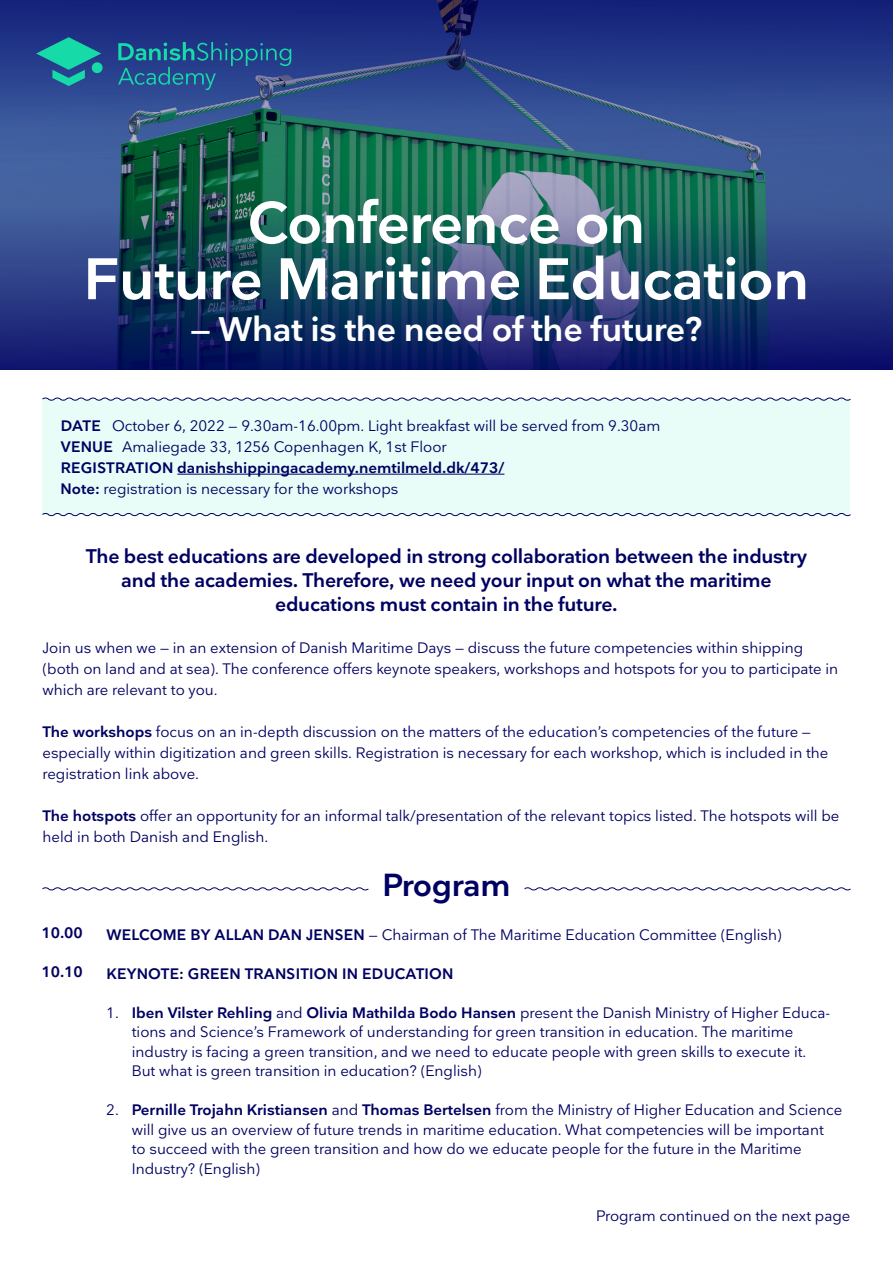
<style>
.page{position:relative;width:893px;height:1263px;background:#fff}
.page>*{position:absolute;margin:0;border:0;box-sizing:border-box;transform-origin:0 0}
.t1{font:600 57.75px "Nationale";letter-spacing:-.01em;color:#fff}
.Overskrifter{font:600 33.75px "Nationale";letter-spacing:-.01em;color:#fff}
.Overskrifter-2{font:600 31.5px "Nationale";letter-spacing:-.02em;color:#000062}
.t2{font:600 19.5px/24px "Nationale";letter-spacing:-.01em;color:#000062;text-align:center}
.t3{font:15px/19.5px "Nationale";color:#000062}
.t4{font:600 15px "Nationale";color:#000062}
.s1{font-weight:600}
</style>
<div class="page">
<div style="left:43px;top:399px;width:807px;height:115px;background:#e8fdf8"></div>
<svg style="left:0;top:264px;width:893px;height:106px;background:#172f68"></svg>
<svg style="left:0;top:0;width:893px;height:264px;background:#2b527b"></svg>
<svg style="left:36px;top:37px;width:65px;height:49px;background:#1f8097"></svg>
<div style="left:92px;top:62px;width:11px;height:11px;background:#16daa7;border-radius:50%"></div>
<svg style="left:118px;top:42px;width:173px;height:48px;background:#26598f"></svg>
<svg style="left:42px;top:397px;width:809px;height:5px"></svg>
<svg style="left:42px;top:512px;width:809px;height:5px"></svg>
<hr style="left:177px;top:474px;width:327px;height:1px;background:#000062">
<svg style="left:524px;top:887px;width:327px;height:4px"></svg>
<svg style="left:42px;top:887px;width:327px;height:4px"></svg>
<p class="t1" style="left:248px;top:186px;width:399px">Conference on</p>
<p class="t1" style="left:84px;top:242px;width:727px">Future Maritime Education</p>
<p class="Overskrifter" style="left:191px;top:308px;width:513px">— What is the need of the future?</p>
<p class="t3" style="left:61px;top:415px;width:601px"><span class="s1">DATE</span> October 6, 2022 — 9.30am-16.00pm. Light breakfast will be served from 9.30am</p>
<p class="t3" style="left:61px;top:436px;width:387px"><span class="s1">VENUE</span> Amaliegade 33, 1256 Copenhagen K, 1st Floor</p>
<p class="t4" style="left:61px;top:458px;width:445px">REGISTRATION danishshippingacademy.nemtilmeld.dk/473/</p>
<p class="t3" style="left:61px;top:478px;width:339px"><span class="s1">Note:</span> registration is necessary for the workshops</p>
<p class="t2" style="left:86px;top:544px;width:723px">The best educations are developed in strong collaboration between the industry and the academies. Therefore, we need your input on what the maritime educations must contain in the future.</p>
<p class="t3" style="left:43px;top:637px;width:797px;line-height:21px">Join us when we — in an extension of Danish Maritime Days — discuss the future competencies within shipping (both on land and at sea). The conference offers keynote speakers, workshops and hotspots for you to participate in which are relevant to you.</p>
<p class="t3" style="left:43px;top:721px;width:787px;line-height:21px"><span class="s1">The workshops</span> focus on an in-depth discussion on the matters of the education’s competencies of the future — especially within digitization and green skills. Registration is necessary for each workshop, which is included in the registration link above.</p>
<p class="t3" style="left:43px;top:805px;width:798px;line-height:21px"><span class="s1">The hotspots</span> offer an opportunity for an informal talk/presentation of the relevant topics listed. The hotspots will be held in both Danish and English.</p>
<p class="t4" style="left:41px;top:923px;width:43px">10.00</p>
<p class="t4" style="left:41px;top:962px;width:43px">10.10</p>
<p class="Overskrifter-2" style="left:382px;top:864px;width:130px">Program</p>
<p class="t3" style="left:107px;top:924px;width:677px"><span class="s1">WELCOME BY ALLAN DAN JENSEN</span> — Chairman of The Maritime Education Committee (English)</p>
<p class="t4" style="left:107px;top:964px;width:349px">KEYNOTE: GREEN TRANSITION IN EDUCATION</p>
<p class="t3" style="left:132px;top:1002px;width:700px;text-indent:-26px">1. <span class="s1">Iben Vilster Rehling</span> and <span class="s1">Olivia Mathilda Bodo Hansen</span> present the Danish Ministry of Higher Educa&shy;tions and Science’s Framework of understanding for green transition in education. The maritime industry is facing a green transition, and we need to educate people with green skills to execute it.<br>But what is green transition in education? (English)</p>
<p class="t3" style="left:132px;top:1100px;width:712px;text-indent:-26px">2. <span class="s1">Pernille Trojahn Kristiansen</span> and <span class="s1">Thomas Bertelsen</span> from the Ministry of Higher Education and Science will give us an overview of future trends in maritime education. What competencies will be important<br>to succeed with the green transition and how do we educate people for the future in the Maritime Industry? (English)</p>
<p class="t3" style="left:596px;top:1205px;width:256px">Program continued on the next page</p>
</div>
